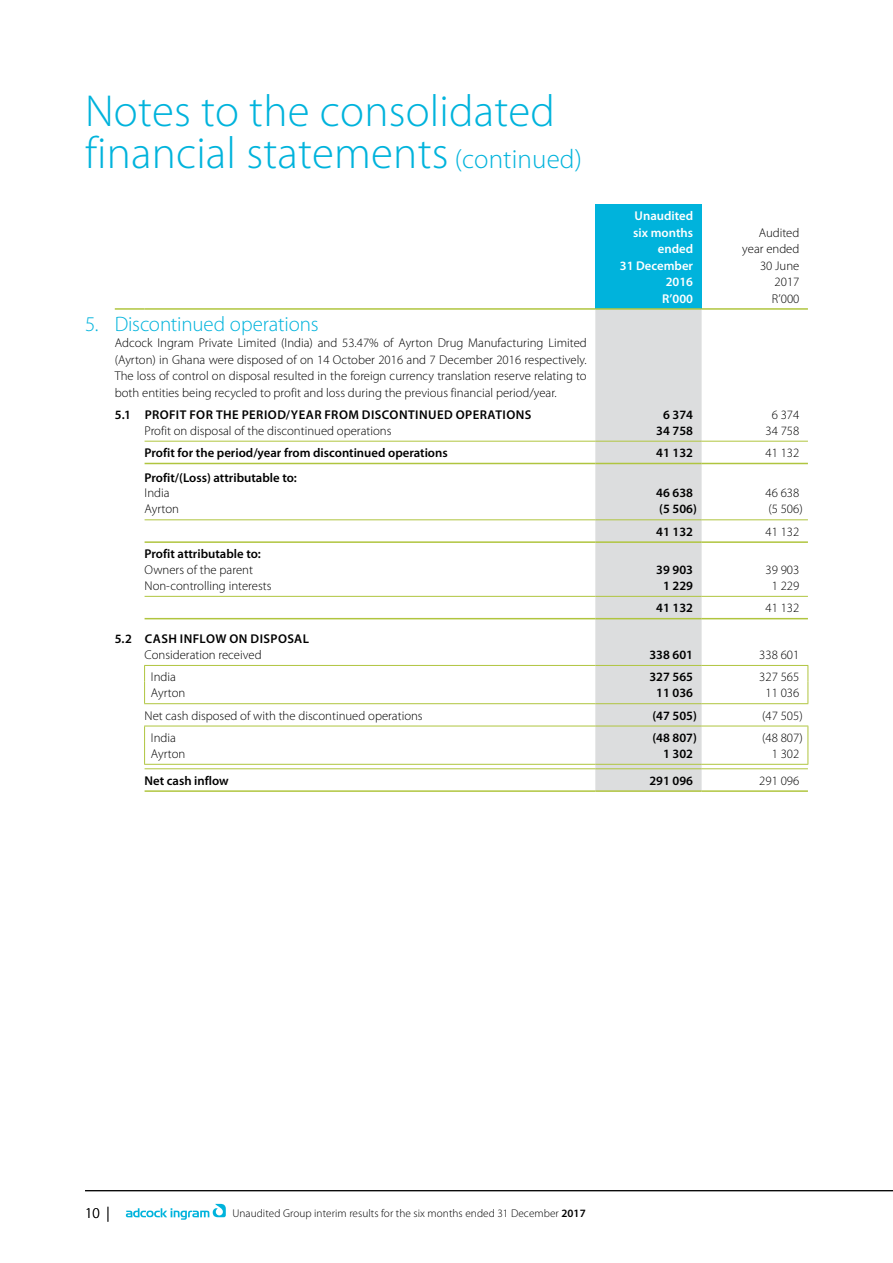
<style>
.page{position:relative;width:893px;height:1263px;background:#fff}
.page>*{position:absolute;margin:0;border:0;box-sizing:border-box;transform-origin:0 0}
.t1{font:300 45px/42px "Myriad Pro";letter-spacing:.005em;color:#00b3dc}
.t2{font:300 21px "Myriad Pro";letter-spacing:-.01em;color:#00b3dc}
.t3{font:300 15px "Myriad Pro";color:#000}
.t4{font:300 12.75px/16.5px "Myriad Pro";color:#000;text-align:right}
.t5{font:600 12.75px "Myriad Pro";color:#000}
.t6{font:600 12.75px "Myriad Pro";letter-spacing:.035em;color:#000}
.t7{font:600 12.75px/16.5px "Myriad Pro";color:#fff;text-align:right}
.t8{font:600 12.75px "Myriad Pro";letter-spacing:.03em;color:#000}
.t9{font:300 11.25px "Myriad Pro";letter-spacing:.005em;color:#000}
.s1{font-size:27px}
.s2{font-weight:600}
</style>
<div class="page">
<svg style="left:126px;top:1204px;width:100px;height:16px"></svg>
<hr style="left:85px;top:1190px;width:808px;height:1px;background:#000">
<div style="left:595px;top:204px;width:107px;height:105px;background:#00b3dc"></div>
<div style="left:595px;top:310px;width:107px;height:480px;background:#dcddde"></div>
<hr style="left:115px;top:308px;width:30px;height:2px;background:#b0c53f">
<hr style="left:145px;top:308px;width:450px;height:2px;background:#b0c53f">
<hr style="left:595px;top:308px;width:107px;height:2px;background:#b0c53f">
<hr style="left:702px;top:308px;width:106px;height:2px;background:#b0c53f">
<hr style="left:145px;top:463px;width:450px;height:1px;background:#b0c53f">
<hr style="left:595px;top:463px;width:107px;height:1px;background:#b0c53f">
<hr style="left:702px;top:463px;width:106px;height:1px;background:#b0c53f">
<hr style="left:145px;top:541px;width:450px;height:2px;background:#b0c53f">
<hr style="left:595px;top:541px;width:107px;height:2px;background:#b0c53f">
<hr style="left:702px;top:541px;width:106px;height:2px;background:#b0c53f">
<hr style="left:145px;top:618px;width:450px;height:1px;background:#b0c53f">
<hr style="left:595px;top:618px;width:107px;height:1px;background:#b0c53f">
<hr style="left:702px;top:618px;width:106px;height:1px;background:#b0c53f">
<hr style="left:145px;top:441px;width:450px;height:1px;background:#b0c53f">
<hr style="left:595px;top:441px;width:107px;height:1px;background:#b0c53f">
<hr style="left:702px;top:441px;width:106px;height:1px;background:#b0c53f">
<hr style="left:145px;top:519px;width:450px;height:1px;background:#b0c53f">
<hr style="left:595px;top:519px;width:107px;height:1px;background:#b0c53f">
<hr style="left:702px;top:519px;width:106px;height:1px;background:#b0c53f">
<hr style="left:145px;top:596px;width:450px;height:1px;background:#b0c53f">
<hr style="left:595px;top:596px;width:107px;height:1px;background:#b0c53f">
<hr style="left:702px;top:596px;width:106px;height:1px;background:#b0c53f">
<hr style="left:144px;top:665px;width:451px;height:1px;background:#b0c53f">
<hr style="left:595px;top:665px;width:107px;height:1px;background:#b0c53f">
<hr style="left:702px;top:665px;width:106px;height:1px;background:#b0c53f">
<svg style="left:144px;top:666px;width:1px;height:37px"></svg>
<svg style="left:807px;top:666px;width:1px;height:37px"></svg>
<hr style="left:144px;top:703px;width:451px;height:1px;background:#b0c53f">
<hr style="left:595px;top:703px;width:107px;height:1px;background:#b0c53f">
<hr style="left:702px;top:703px;width:106px;height:1px;background:#b0c53f">
<hr style="left:144px;top:726px;width:451px;height:1px;background:#b0c53f">
<hr style="left:595px;top:726px;width:107px;height:1px;background:#b0c53f">
<hr style="left:702px;top:726px;width:106px;height:1px;background:#b0c53f">
<svg style="left:144px;top:726px;width:1px;height:38px"></svg>
<svg style="left:807px;top:726px;width:1px;height:38px"></svg>
<hr style="left:144px;top:764px;width:451px;height:1px;background:#b0c53f">
<hr style="left:595px;top:764px;width:107px;height:1px;background:#b0c53f">
<hr style="left:702px;top:764px;width:106px;height:1px;background:#b0c53f">
<hr style="left:145px;top:768px;width:450px;height:1px;background:#b0c53f">
<hr style="left:595px;top:768px;width:107px;height:1px;background:#b0c53f">
<hr style="left:702px;top:768px;width:106px;height:1px;background:#b0c53f">
<hr style="left:145px;top:790px;width:450px;height:2px;background:#b0c53f">
<hr style="left:595px;top:790px;width:107px;height:2px;background:#b0c53f">
<hr style="left:702px;top:790px;width:106px;height:2px;background:#b0c53f">
<h1 class="t1" style="left:85px;top:90px;width:498px">Notes to the consolidated financial statements <span class="s1">(continued)</span></h1>
<p class="t7" style="left:620px;top:207px;width:75px">Unaudited six months ended<br>31 December<br>2016<br>R’000</p>
<p class="t4" style="left:742px;top:224px;width:59px">Audited year ended<br>30 June<br>2017<br>R’000</p>
<h2 class="t2" style="left:85px;top:311px;width:235px">5. Discontinued operations</h2>
<p class="t4" style="left:115px;top:334px;width:473px;text-align:justify">Adcock Ingram Private Limited (India) and 53.47% of Ayrton Drug Manufacturing Limited (Ayrton) in Ghana were disposed of on 14 October 2016 and 7 December 2016 respectively.<br>The loss of control on disposal resulted in the foreign currency translation reserve relating to both entities being recycled to profit and loss during the previous financial period/year.</p>
<p class="t6" style="left:115px;top:406px;width:418px">5.1 PROFIT FOR THE PERIOD/YEAR FROM DISCONTINUED OPERATIONS</p>
<p class="t5" style="left:663px;top:406px;width:31px">6 374</p>
<p class="t4" style="left:772px;top:406px;width:29px">6 374</p>
<p class="t4" style="left:145px;top:422px;width:248px">Profit on disposal of the discontinued operations</p>
<p class="t5" style="left:656px;top:422px;width:38px">34 758</p>
<p class="t4" style="left:765px;top:422px;width:35px">34 758</p>
<p class="t5" style="left:145px;top:445px;width:305px">Profit for the period/year from discontinued operations</p>
<p class="t5" style="left:656px;top:445px;width:38px">41 132</p>
<p class="t4" style="left:765px;top:444px;width:35px">41 132</p>
<p class="t5" style="left:145px;top:469px;width:154px">Profit/(Loss) attributable to:</p>
<p class="t4" style="left:145px;top:485px;width:27px">India</p>
<p class="t5" style="left:656px;top:485px;width:38px">46 638</p>
<p class="t4" style="left:765px;top:485px;width:35px">46 638</p>
<p class="t4" style="left:145px;top:501px;width:36px">Ayrton</p>
<p class="t5" style="left:659px;top:501px;width:39px">(5 506)</p>
<p class="t4" style="left:768px;top:501px;width:36px">(5 506)</p>
<p class="t5" style="left:656px;top:523px;width:38px">41 132</p>
<p class="t4" style="left:765px;top:523px;width:35px">41 132</p>
<p class="t5" style="left:145px;top:546px;width:118px">Profit attributable to:</p>
<p class="t4" style="left:145px;top:561px;width:110px">Owners of the parent</p>
<p class="t5" style="left:656px;top:562px;width:38px">39 903</p>
<p class="t4" style="left:765px;top:561px;width:35px">39 903</p>
<p class="t4" style="left:145px;top:577px;width:128px">Non-controlling interests</p>
<p class="t5" style="left:663px;top:577px;width:31px">1 229</p>
<p class="t4" style="left:772px;top:577px;width:29px">1 229</p>
<p class="t5" style="left:656px;top:600px;width:38px">41 132</p>
<p class="t4" style="left:765px;top:600px;width:35px">41 132</p>
<p class="t8" style="left:115px;top:631px;width:196px">5.2 CASH INFLOW ON DISPOSAL</p>
<p class="t4" style="left:145px;top:646px;width:119px">Consideration received</p>
<p class="t5" style="left:649px;top:647px;width:45px">338 601</p>
<p class="t4" style="left:759px;top:646px;width:42px">338 601</p>
<p class="t4" style="left:151px;top:669px;width:27px">India</p>
<p class="t5" style="left:649px;top:669px;width:45px">327 565</p>
<p class="t4" style="left:759px;top:669px;width:42px">327 565</p>
<p class="t4" style="left:151px;top:685px;width:36px">Ayrton</p>
<p class="t5" style="left:656px;top:685px;width:38px">11 036</p>
<p class="t4" style="left:765px;top:685px;width:35px">11 036</p>
<p class="t4" style="left:145px;top:707px;width:280px">Net cash disposed of with the discontinued operations</p>
<p class="t5" style="left:652px;top:707px;width:46px">(47 505)</p>
<p class="t4" style="left:762px;top:707px;width:42px">(47 505)</p>
<p class="t4" style="left:151px;top:729px;width:27px">India</p>
<p class="t5" style="left:652px;top:729px;width:46px">(48 807)</p>
<p class="t4" style="left:762px;top:729px;width:42px">(48 807)</p>
<p class="t4" style="left:151px;top:745px;width:36px">Ayrton</p>
<p class="t5" style="left:663px;top:745px;width:31px">1 302</p>
<p class="t4" style="left:772px;top:745px;width:29px">1 302</p>
<p class="t5" style="left:145px;top:772px;width:86px">Net cash inflow</p>
<p class="t5" style="left:649px;top:772px;width:45px">291 096</p>
<p class="t4" style="left:759px;top:772px;width:42px">291 096</p>
<p class="t3" style="left:85px;top:1204px;width:26px">10 |</p>
<p class="t9" style="left:232px;top:1207px;width:355px">Unaudited Group interim results for the six months ended 31 December <span class="s2">2017</span></p>
</div>
